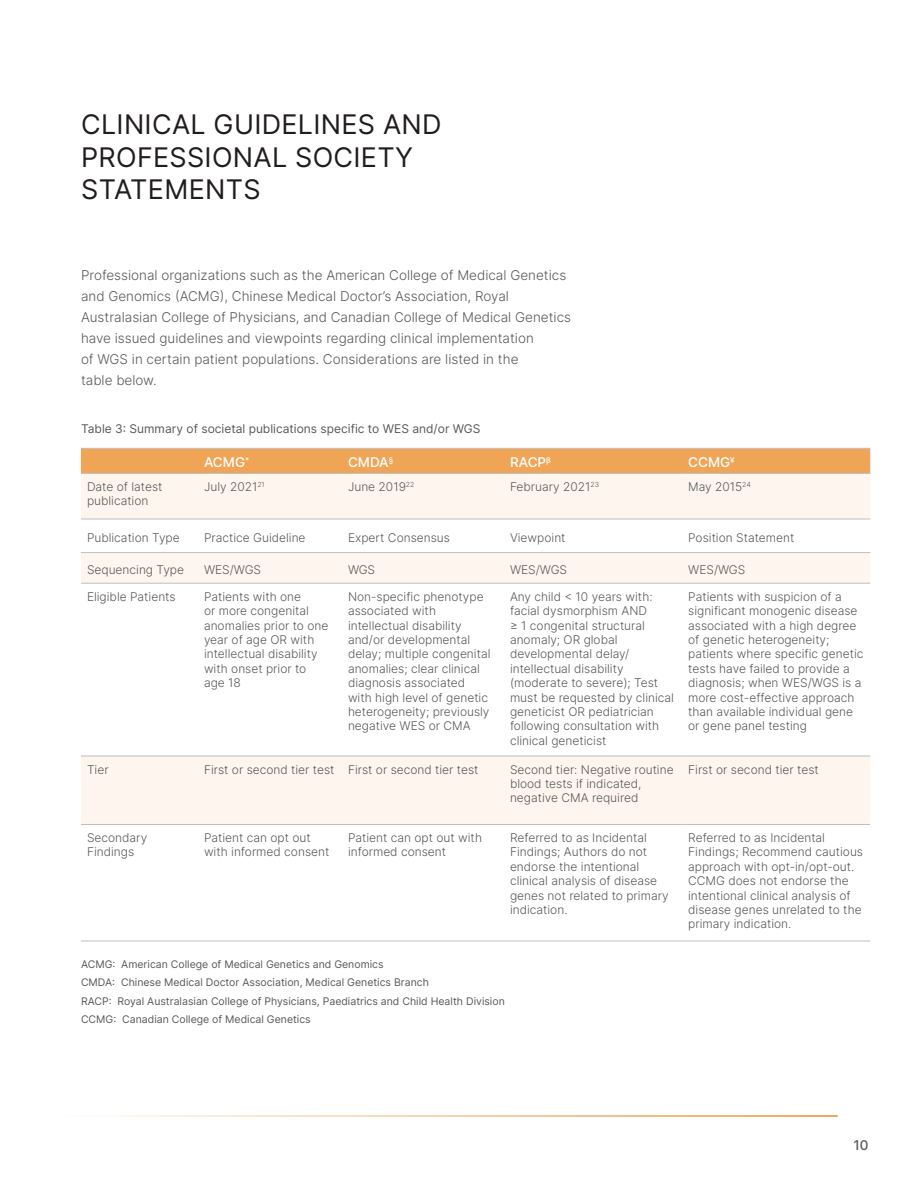
<style>
.page{position:relative;width:918px;height:1188px;background:#fff}
.page>*{position:absolute;margin:0;border:0;box-sizing:border-box;transform-origin:0 0}
.t1{font:27px/32.4px "Inter";letter-spacing:.01em;color:#211d1e}
.t2{font:300 13.5px/21px "Inter";color:#58595b}
.t3{font:13.5px "Inter";color:#fff}
.t4{font:13.5px "Inter";color:#58595b}
.t5{font:300 12px/14.4px "Inter";color:#58595b}
.t6{font:12px "Inter";color:#58595b}
.t7{font:10.5px/18.6px "Inter";color:#58595b}
</style>
<div class="page">
<hr style="left:64px;top:1115px;width:774px;height:2px;background:#eb8b23">
<div style="left:81px;top:449px;width:789px;height:24px;background:#f0a456"></div>
<svg style="left:81px;top:474px;width:789px;height:350px;fill:#fef6ee"></svg>
<svg style="left:81px;top:584px;width:789px;height:172px"></svg>
<hr style="left:81px;top:824px;width:117px;height:1px;background:#bcbec0">
<hr style="left:198px;top:824px;width:144px;height:1px;background:#bcbec0">
<hr style="left:342px;top:824px;width:162px;height:1px;background:#bcbec0">
<hr style="left:504px;top:824px;width:178px;height:1px;background:#bcbec0">
<hr style="left:682px;top:824px;width:188px;height:1px;background:#bcbec0">
<hr style="left:81px;top:941px;width:117px;height:1px;background:#bcbec0">
<hr style="left:198px;top:941px;width:144px;height:1px;background:#bcbec0">
<hr style="left:342px;top:941px;width:162px;height:1px;background:#bcbec0">
<hr style="left:504px;top:941px;width:178px;height:1px;background:#bcbec0">
<hr style="left:682px;top:941px;width:188px;height:1px;background:#bcbec0">
<hr style="left:81px;top:552px;width:117px;height:1px;background:#bcbec0">
<hr style="left:198px;top:552px;width:144px;height:1px;background:#bcbec0">
<hr style="left:342px;top:552px;width:162px;height:1px;background:#bcbec0">
<hr style="left:504px;top:552px;width:178px;height:1px;background:#bcbec0">
<hr style="left:682px;top:552px;width:188px;height:1px;background:#bcbec0">
<hr style="left:81px;top:583px;width:117px;height:1px;background:#bcbec0">
<hr style="left:198px;top:583px;width:144px;height:1px;background:#bcbec0">
<hr style="left:342px;top:583px;width:162px;height:1px;background:#bcbec0">
<hr style="left:504px;top:583px;width:178px;height:1px;background:#bcbec0">
<hr style="left:682px;top:583px;width:188px;height:1px;background:#bcbec0">
<hr style="left:81px;top:756px;width:117px;height:1px;background:#bcbec0">
<hr style="left:198px;top:756px;width:144px;height:1px;background:#bcbec0">
<hr style="left:342px;top:756px;width:162px;height:1px;background:#bcbec0">
<hr style="left:504px;top:756px;width:178px;height:1px;background:#bcbec0">
<hr style="left:682px;top:756px;width:188px;height:1px;background:#bcbec0">
<hr style="left:81px;top:448px;width:117px;height:1px;background:#bcbec0">
<hr style="left:198px;top:448px;width:144px;height:1px;background:#bcbec0">
<hr style="left:342px;top:448px;width:162px;height:1px;background:#bcbec0">
<hr style="left:504px;top:448px;width:178px;height:1px;background:#bcbec0">
<hr style="left:682px;top:448px;width:188px;height:1px;background:#bcbec0">
<hr style="left:81px;top:473px;width:117px;height:1px;background:#bcbec0">
<hr style="left:198px;top:473px;width:144px;height:1px;background:#bcbec0">
<hr style="left:342px;top:473px;width:162px;height:1px;background:#bcbec0">
<hr style="left:504px;top:473px;width:178px;height:1px;background:#bcbec0">
<hr style="left:682px;top:473px;width:188px;height:1px;background:#bcbec0">
<hr style="left:81px;top:519px;width:117px;height:1px;background:#bcbec0">
<hr style="left:198px;top:519px;width:144px;height:1px;background:#bcbec0">
<hr style="left:342px;top:519px;width:162px;height:1px;background:#bcbec0">
<hr style="left:504px;top:519px;width:178px;height:1px;background:#bcbec0">
<hr style="left:682px;top:519px;width:188px;height:1px;background:#bcbec0">
<h1 class="t1" style="left:81px;top:108px;width:362px">CLINICAL GUIDELINES AND<br>PROFESSIONAL SOCIETY<br>STATEMENTS</h1>
<p class="t2" style="left:81px;top:264px;width:492px">Professional organizations such as the American College of Medical Genetics and Genomics (ACMG), Chinese Medical Doctor’s Association, Royal Australasian College of Physicians, and Canadian College of Medical Genetics have issued guidelines and viewpoints regarding clinical implementation<br>of WGS in certain patient populations. Considerations are listed in the<br>table below.</p>
<p class="t6" style="left:81px;top:420px;width:401px">Table 3: Summary of societal publications specific to WES and/or WGS</p>
<p class="t3" style="left:204px;top:453px;width:47px">ACMG<sup>*</sup></p>
<p class="t3" style="left:348px;top:453px;width:47px">CMDA<sup>§</sup></p>
<p class="t3" style="left:510px;top:453px;width:42px">RACP<sup>β</sup></p>
<p class="t3" style="left:688px;top:453px;width:48px">CCMG<sup>¥</sup></p>
<p class="t5" style="left:87px;top:479px;width:77px">Date of latest publication</p>
<p class="t5" style="left:204px;top:479px;width:62px">July 2021<sup>21</sup></p>
<p class="t5" style="left:348px;top:479px;width:68px">June 2019<sup>22</sup></p>
<p class="t5" style="left:510px;top:479px;width:91px">February 2021<sup>23</sup></p>
<p class="t5" style="left:688px;top:479px;width:64px">May 2015<sup>24</sup></p>
<p class="t5" style="left:87px;top:530px;width:94px">Publication Type</p>
<p class="t5" style="left:204px;top:530px;width:103px">Practice Guideline</p>
<p class="t5" style="left:348px;top:530px;width:104px">Expert Consensus</p>
<p class="t5" style="left:510px;top:530px;width:57px">Viewpoint</p>
<p class="t5" style="left:688px;top:530px;width:108px">Position Statement</p>
<p class="t5" style="left:87px;top:562px;width:99px">Sequencing Type</p>
<p class="t5" style="left:204px;top:562px;width:59px">WES/WGS</p>
<p class="t5" style="left:348px;top:562px;width:29px">WGS</p>
<p class="t5" style="left:510px;top:562px;width:59px">WES/WGS</p>
<p class="t5" style="left:688px;top:562px;width:59px">WES/WGS</p>
<p class="t5" style="left:87px;top:589px;width:90px">Eligible Patients</p>
<p class="t5" style="left:204px;top:589px;width:126px">Patients with one<br>or more congenital anomalies prior to one year of age OR with intellectual disability with onset prior to age 18</p>
<p class="t5" style="left:348px;top:589px;width:144px">Non-specific phenotype associated with intellectual disability and/or developmental delay; multiple congenital anomalies; clear clinical diagnosis associated with high level of genetic heterogeneity; previously negative WES or CMA</p>
<p class="t5" style="left:510px;top:589px;width:166px">Any child &lt; 10 years with: facial dysmorphism AND<br>≥ 1 congenital structural anomaly; OR global developmental delay/ intellectual disability (moderate to severe); Test must be requested by clinical geneticist OR pediatrician following consultation with clinical geneticist</p>
<p class="t5" style="left:688px;top:589px;width:177px">Patients with suspicion of a significant monogenic disease associated with a high degree of genetic heterogeneity; patients where specific genetic tests have failed to provide a diagnosis; when WES/WGS is a more cost-effective approach than available individual gene or gene panel testing</p>
<p class="t5" style="left:87px;top:762px;width:23px">Tier</p>
<p class="t5" style="left:204px;top:762px;width:276px">First or second tier test First or second tier test</p>
<p class="t5" style="left:510px;top:762px;width:165px">Second tier: Negative routine blood tests if indicated, negative CMA required</p>
<p class="t5" style="left:688px;top:762px;width:132px">First or second tier test</p>
<p class="t5" style="left:87px;top:830px;width:62px">Secondary<br>Findings</p>
<p class="t5" style="left:204px;top:830px;width:127px">Patient can opt out with informed consent</p>
<p class="t5" style="left:348px;top:830px;width:136px">Patient can opt out with informed consent</p>
<p class="t5" style="left:510px;top:830px;width:160px">Referred to as Incidental<br>Findings; Authors do not endorse the intentional clinical analysis of disease genes not related to primary indication.</p>
<p class="t5" style="left:688px;top:830px;width:176px">Referred to as Incidental<br>Findings; Recommend cautious approach with opt-in/opt-out.<br>CCMG does not endorse the intentional clinical analysis of disease genes unrelated to the primary indication.</p>
<p class="t7" style="left:81px;top:954px;width:425px">ACMG: American College of Medical Genetics and Genomics<br>CMDA: Chinese Medical Doctor Association, Medical Genetics Branch<br>RACP: Royal Australasian College of Physicians, Paediatrics and Child Health Division CCMG: Canadian College of Medical Genetics</p>
<p class="t4" style="left:854px;top:1135px;width:16px">10</p>
</div>
